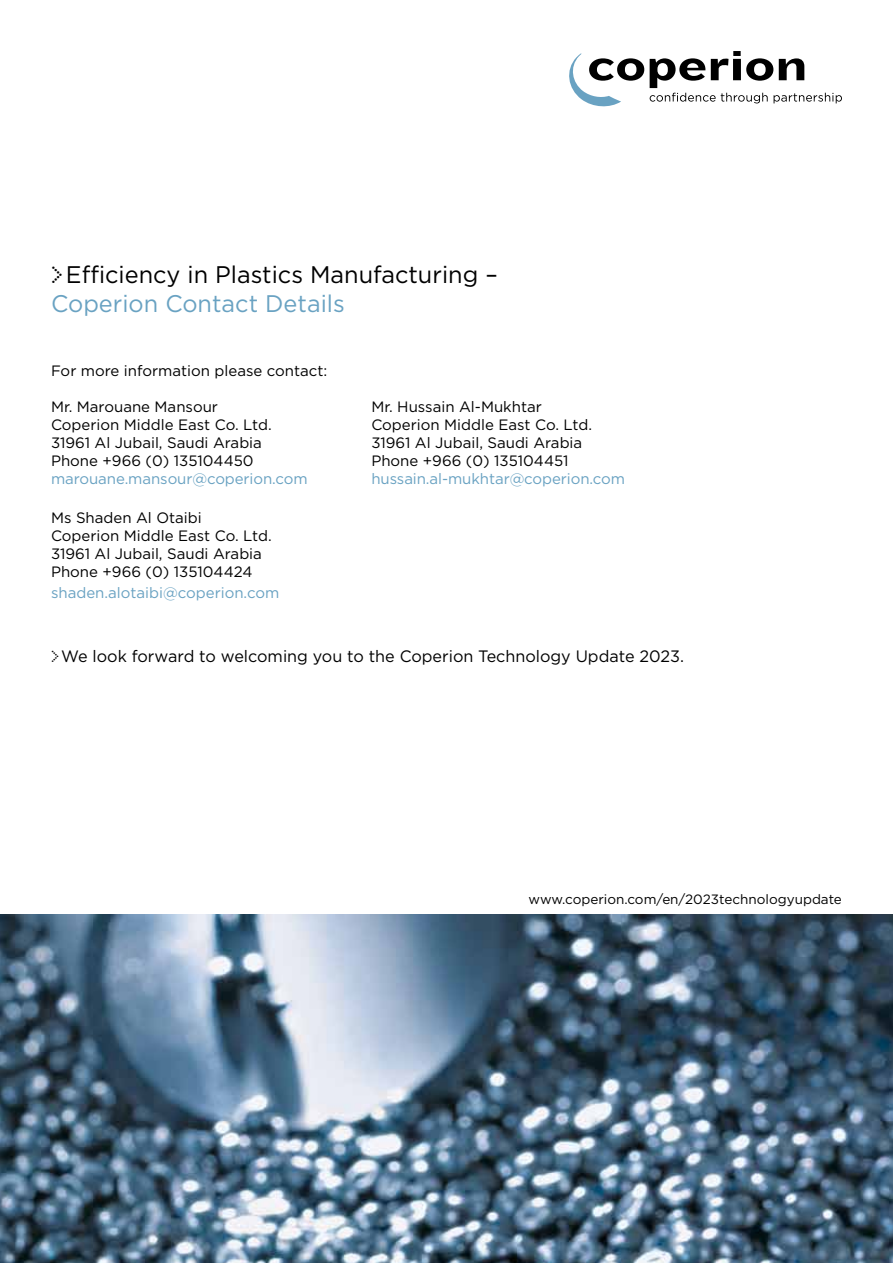
<style>
.page{position:relative;width:893px;height:1263px;background:#fff}
.page>*{position:absolute;margin:0;border:0;box-sizing:border-box;transform-origin:0 0}
.t1{font:24px/28.8px "Gotham";color:#000}
.t2{font:16.5px "Gotham";color:#000}
.t3{font:15px/18px "Gotham";color:#000}
.t4{font:15px "Gotham";letter-spacing:-.005em;color:#69a2c2}
.t5{font:13.5px "Gotham";color:#000}
.s1{font-family:"Dot Matrix One OT"}
.s2{color:#69a2c2}
</style>
<div class="page">
<svg style="left:569px;top:53px;width:75px;height:53px"></svg>
<svg style="left:650px;top:51px;width:192px;height:52px"></svg>
<img style="left:0;top:914px;width:893px;height:349px">
<h1 class="t1" style="left:51px;top:260px;width:448px"><span class="s1">&gt;</span>Efficiency in Plastics Manufacturing –<br><span class="s2">Coperion Contact Details</span></h1>
<p class="t3" style="left:51px;top:361px;width:278px">For more information please contact:</p>
<p class="t3" style="left:51px;top:398px;width:222px">Mr. Marouane Mansour<br>Coperion Middle East Co. Ltd.<br>31961 Al Jubail, Saudi Arabia<br>Phone +966 (0) 135104450</p>
<p class="t4" style="left:51px;top:469px;width:258px">marouane.mansour@coperion.com</p>
<p class="t3" style="left:51px;top:508px;width:222px">Ms Shaden Al Otaibi<br>Coperion Middle East Co. Ltd.<br>31961 Al Jubail, Saudi Arabia<br>Phone +966 (0) 135104424</p>
<p class="t4" style="left:51px;top:583px;width:230px">shaden.alotaibi@coperion.com</p>
<p class="t3" style="left:371px;top:398px;width:222px">Mr. Hussain Al-Mukhtar<br>Coperion Middle East Co. Ltd.<br>31961 Al Jubail, Saudi Arabia<br>Phone +966 (0) 135104451</p>
<p class="t4" style="left:371px;top:469px;width:255px">hussain.al-mukhtar@coperion.com</p>
<p class="t2" style="left:51px;top:646px;width:635px"><span class="s1">&gt;</span> We look forward to welcoming you to the Coperion Technology Update 2023.</p>
<p class="t5" style="left:528px;top:890px;width:315px">www.coperion.com/en/2023technologyupdate</p>
</div>
